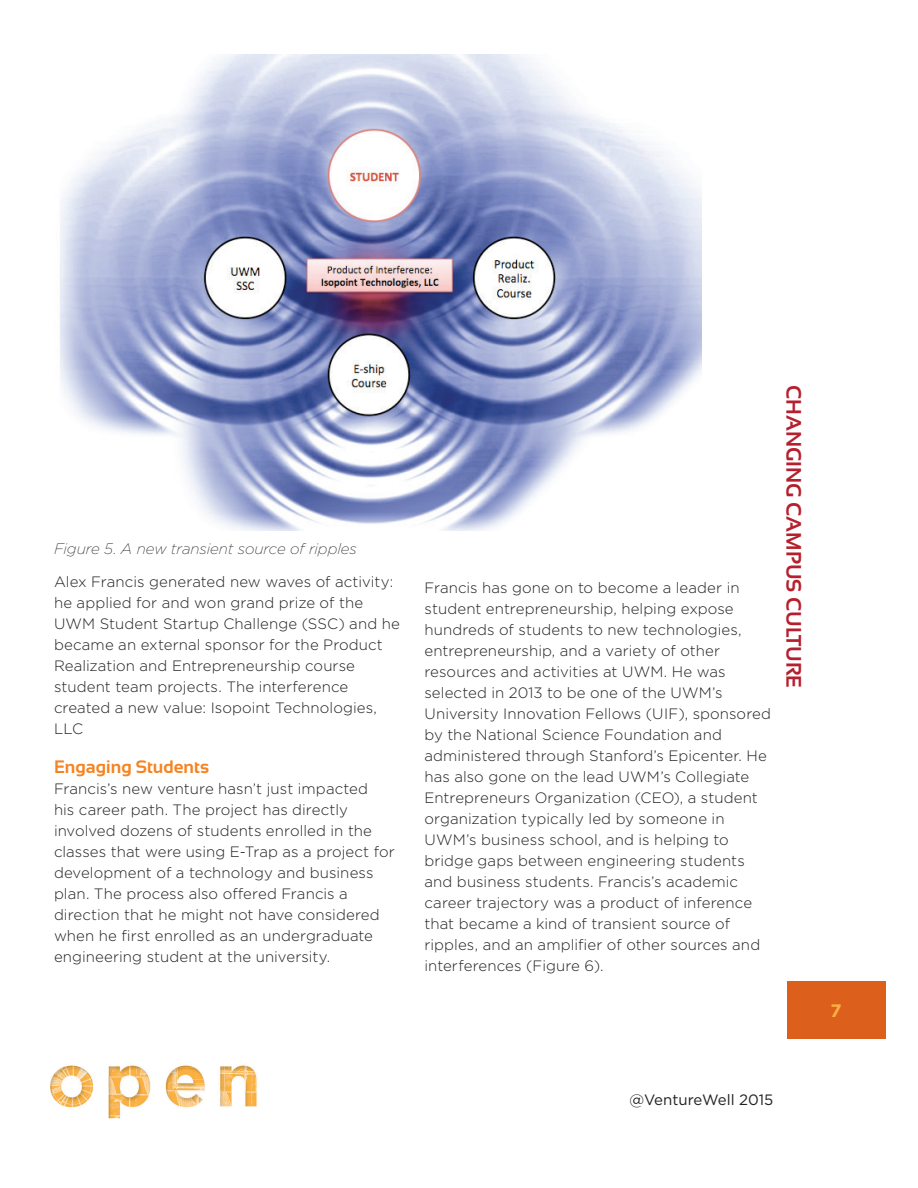
<style>
.page{position:relative;width:918px;height:1188px;background:#fff}
.page>*{position:absolute;margin:0;border:0;box-sizing:border-box;transform-origin:0 0}
.t1{font:700 21px "Sansation";color:#b61f2d}
.t2{font:700 18px "Sansation";color:#f58320}
.t3{font:700 18px "Gotham";color:#fbb142}
.t4{font:300 15px/21px "Gotham";letter-spacing:.005em;color:#231f20}
.t5{font:italic 200 15px "Gotham";color:#231f20}
.t6{font:15px "Gotham";color:#231f20}
</style>
<div class="page">
<div style="left:787px;top:981px;width:99px;height:58px;background:#dc5f1c"></div>
<img style="left:50px;top:1065px;width:207px;height:54px">
<img style="left:60px;top:54px;width:642px;height:476px">
<p class="t5" style="left:54px;top:540px;width:305px">Figure 5. A new transient source of ripples</p>
<p class="t4" style="left:54px;top:571px;width:347px">Alex Francis generated new waves of activity: he applied for and won grand prize of the UWM Student Startup Challenge (SSC) and he became an external sponsor for the Product Realization and Entrepreneurship course student team projects. The interference created a new value: Isopoint Technologies, LLC</p>
<p class="t2" style="left:54px;top:757px;width:157px">Engaging Students</p>
<p class="t4" style="left:54px;top:778px;width:342px">Francis’s new venture hasn’t just impacted<br>his career path. The project has directly involved dozens of students enrolled in the classes that were using E-Trap as a project for development of a technology and business plan. The process also offered Francis a direction that he might not have considered when he first enrolled as an undergraduate engineering student at the university.</p>
<p class="t4" style="left:424px;top:576px;width:348px">Francis has gone on to become a leader in student entrepreneurship, helping expose hundreds of students to new technologies, entrepreneurship, and a variety of other resources and activities at UWM. He was selected in 2013 to be one of the UWM’s University Innovation Fellows (UIF), sponsored by the National Science Foundation and administered through Stanford’s Epicenter. He has also gone on the lead UWM’s Collegiate Entrepreneurs Organization (CEO), a student organization typically led by someone in UWM’s business school, and is helping to bridge gaps between engineering students and business students. Francis’s academic career trajectory was a product of inference that became a kind of transient source of ripples, and an amplifier of other sources and interferences (Figure 6).</p>
<h1 class="t1" style="left:806px;top:385px;width:305px;rotate:90deg">CHANGING CAMPUS CULTURE</h1>
<p class="t3" style="left:831px;top:999px;width:13px">7</p>
<p class="t6" style="left:629px;top:1091px;width:146px">@VentureWell 2015</p>
</div>
